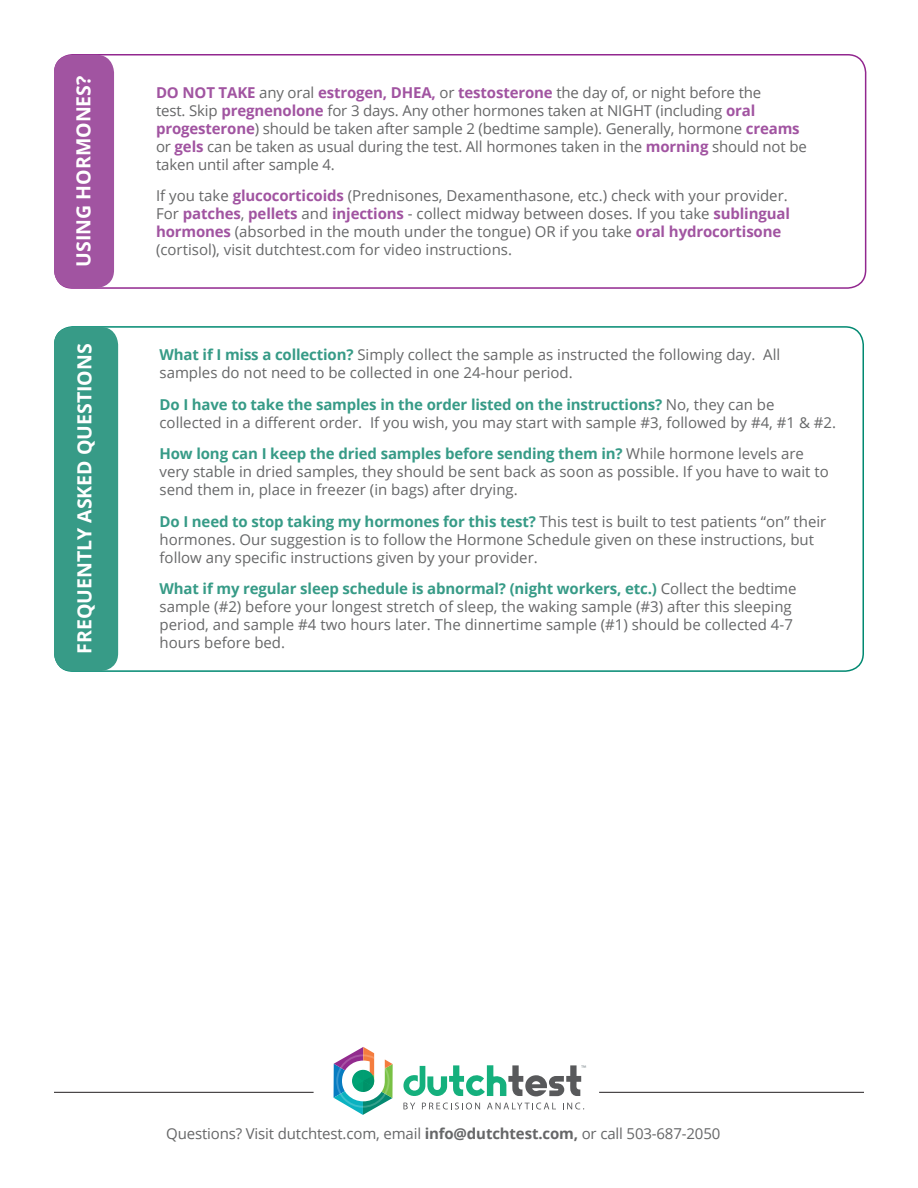
<style>
.page{position:relative;width:918px;height:1188px;background:#fff}
.page>*{position:absolute;margin:0;border:0;box-sizing:border-box;transform-origin:0 0}
.t1{font:700 19.5px "Open Sans";color:#fff}
.t2{font:15px/18px "Open Sans";color:#666768}
.t3{font:8.1px "Myriad Pro";color:#384850}
.s1{font-weight:700;color:#a154a1}
.s2{font-weight:700;color:#379b87}
.s3{font-weight:700}
</style>
<div class="page">
<svg style="left:334px;top:1047px;width:59px;height:68px"></svg>
<svg style="left:403px;top:1065px;width:178px;height:32px"></svg>
<svg style="left:403px;top:1103px;width:12px;height:6px"></svg>
<svg style="left:422px;top:1103px;width:58px;height:6px"></svg>
<svg style="left:487px;top:1103px;width:69px;height:6px"></svg>
<svg style="left:563px;top:1103px;width:21px;height:6px"></svg>
<hr style="left:54px;top:1092px;width:260px;height:1px;background:#231f20">
<hr style="left:599px;top:1092px;width:265px;height:1px;background:#231f20">
<div style="left:54px;top:327px;width:64px;height:344px;background:#379b87;border-radius:18px"></div>
<div style="left:54px;top:54px;width:812px;height:235px;border:2px solid #92278f;border-radius:18px"></div>
<div style="left:54px;top:55px;width:60px;height:233px;background:#a154a1;border-radius:18px"></div>
<p class="t1" style="left:70px;top:267px;width:193px;rotate:-90deg">USING HORMONES?</p>
<p class="t2" style="left:156px;top:83px;width:652px"><span class="s1">DO NOT TAKE</span> any oral <span class="s1">estrogen, DHEA,</span> or <span class="s1">testosterone</span> the day of, or night before the<br>test. Skip <span class="s1">pregnenolone</span> for 3 days. Any other hormones taken at NIGHT (including <span class="s1">oral progesterone</span>) should be taken after sample 2 (bedtime sample). Generally, hormone <span class="s1">creams </span>or <span class="s1">gels</span> can be taken as usual during the test. All hormones taken in the <span class="s1">morning</span> should not be taken until after sample 4.</p>
<p class="t2" style="left:156px;top:186px;width:635px">If you take <span class="s1">glucocorticoids</span> (Prednisones, Dexamenthasone, etc.) check with your provider.<br>For <span class="s1">patches</span>, <span class="s1">pellets</span> and <span class="s1">injections</span> - collect midway between doses. If you take <span class="s1">sublingual hormones</span> (absorbed in the mouth under the tongue) OR if you take <span class="s1">oral hydrocortisone </span>(cortisol), visit dutchtest.com for video instructions.</p>
<p class="t1" style="left:71px;top:654px;width:312px;rotate:-90deg">FREQUENTLY ASKED QUESTIONS</p>
<p class="t2" style="left:160px;top:345px;width:622px"><span class="s2">What if I miss a collection?</span> Simply collect the sample as instructed the following day. All samples do not need to be collected in one 24-hour period.</p>
<p class="t2" style="left:160px;top:395px;width:678px"><span class="s2">Do I have to take the samples in the order listed on the instructions?</span> No, they can be collected in a different order. If you wish, you may start with sample #3, followed by #4, #1 &amp; #2.</p>
<p class="t2" style="left:160px;top:444px;width:671px"><span class="s2">How long can I keep the dried samples before sending them in?</span> While hormone levels are very stable in dried samples, they should be sent back as soon as possible. If you have to wait to send them in, place in freezer (in bags) after drying.</p>
<p class="t2" style="left:160px;top:512px;width:668px"><span class="s2">Do I need to stop taking my hormones for this test?</span> This test is built to test patients “on” their hormones. Our suggestion is to follow the Hormone Schedule given on these instructions, but follow any specific instructions given by your provider.</p>
<p class="t2" style="left:160px;top:579px;width:639px"><span class="s2">What if my regular sleep schedule is abnormal? (night workers, etc.)</span> Collect the bedtime sample (#2) before your longest stretch of sleep, the waking sample (#3) after this sleeping period, and sample #4 two hours later. The dinnertime sample (#1) should be collected 4-7 hours before bed.</p>
<p class="t3" style="left:581px;top:1063px;width:7px">™</p>
<p class="t2" style="left:166px;top:1124px;width:556px">Questions? Visit dutchtest.com, email <span class="s3">info@dutchtest.com,</span> or call 503-687-2050</p>
</div>
